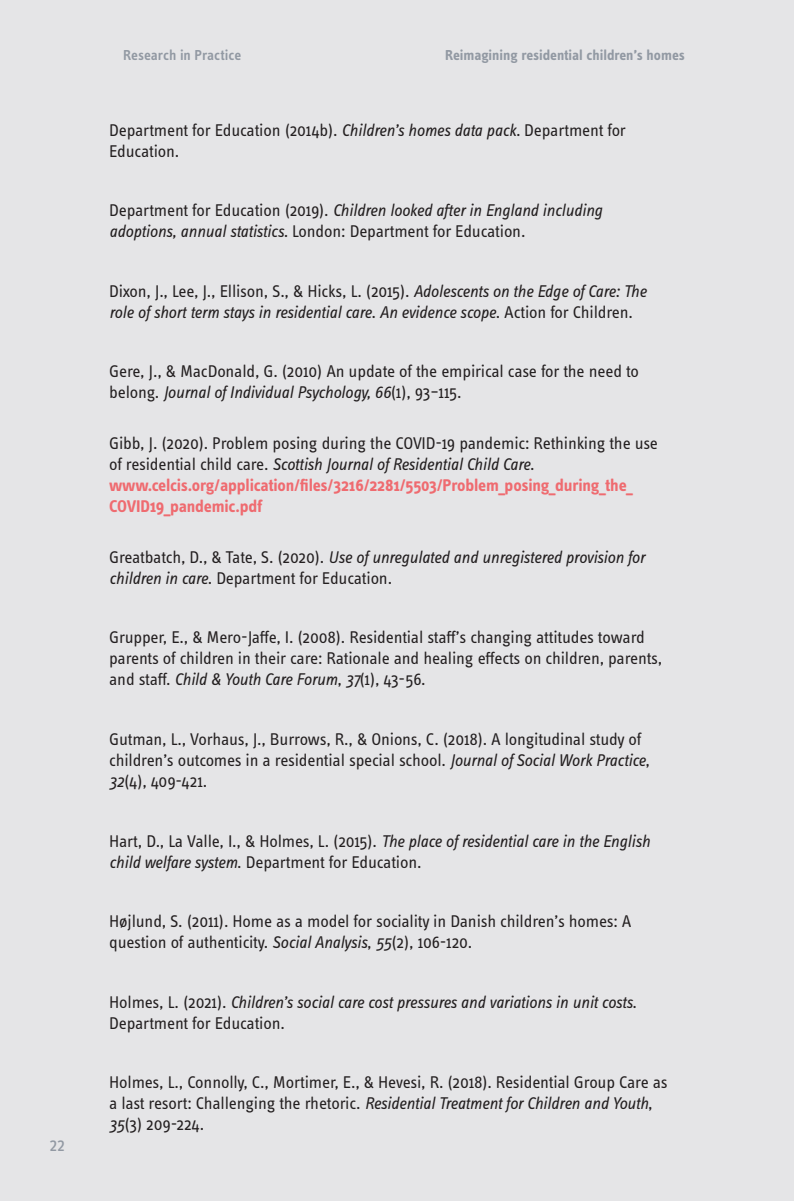
<style>
.page{position:relative;width:794px;height:1201px;background:#fff}
.page>*{position:absolute;margin:0;border:0;box-sizing:border-box;transform-origin:0 0}
.EndNote_Bibliography{font:17.5px/21px "Info Text Pro";letter-spacing:-.01em;color:#231f20}
.EndNote_Bibliography-2{font:italic 17.5px/21px "Info Text Pro";letter-spacing:-.015em;color:#231f20}
.EndNote_Bibliography-3{font:700 17.5px/21px "Info Text Pro";letter-spacing:-.01em;color:#ef6b70}
.t1{font:17.5px "Info Text Pro";color:#9299a3}
.t2{font:700 14.88px "Info Text Pro";color:#9299a3}
.t3{font:600 14.88px "Info Text Pro";letter-spacing:-.005em;color:#9299a3}
.s1{font-style:italic}
.s2{font-style:normal}
</style>
<div class="page">
<div style="left:0;top:0;width:794px;height:1200px;background:#e5e5e7"></div>
<p class="t1" style="left:50px;top:1135px;width:17px">22</p>
<p class="t3" style="left:123px;top:46px;width:120px">Research in Practice</p>
<p class="t2" style="left:445px;top:46px;width:241px">Reimagining residential children’s homes</p>
<p class="EndNote_Bibliography" style="left:109px;top:119px;width:518px">Department for Education (2014b). <span class="s1">Children’s homes data pack.</span> Department for<br>Education.</p>
<p class="EndNote_Bibliography-2" style="left:109px;top:199px;width:495px"><span class="s2">Department for Education (2019).</span> Children looked after in England including adoptions, annual statistics. <span class="s2">London: Department for Education.</span></p>
<p class="EndNote_Bibliography-2" style="left:109px;top:280px;width:539px"><span class="s2">Dixon, J., Lee, J., Ellison, S., &amp; Hicks, L. (2015).</span> Adolescents on the Edge of Care: The role of short term stays in residential care. An evidence scope<span class="s2">. Action for Children.</span></p>
<p class="EndNote_Bibliography" style="left:109px;top:360px;width:531px">Gere, J., &amp; MacDonald, G. (2010) An update of the empirical case for the need to belong. <span class="s1">Journal of Individual Psychology, 66</span>(1), 93–115.</p>
<p class="EndNote_Bibliography" style="left:109px;top:432px;width:550px">Gibb, J. (2020). Problem posing during the COVID-19 pandemic: Rethinking the use of residential child care. <span class="s1">Scottish Journal of Residential Child Care</span>.</p>
<p class="EndNote_Bibliography-3" style="left:109px;top:474px;width:525px">www.celcis.org/application/files/3216/2281/5503/Problem_posing_during_the_<br>COVID19_pandemic.pdf</p>
<p class="EndNote_Bibliography-2" style="left:109px;top:546px;width:537px"><span class="s2">Greatbatch, D., &amp; Tate, S. (2020).</span> Use of unregulated and unregistered provision for children in care<span class="s2">. Department for Education.</span></p>
<p class="EndNote_Bibliography" style="left:109px;top:626px;width:554px">Grupper, E., &amp; Mero-Jaffe, I. (2008). Residential staff’s changing attitudes toward parents of children in their care: Rationale and healing effects on children, parents, and staff. <span class="s1">Child &amp; Youth Care Forum</span>, <span class="s1">37</span>(1), 43-56.</p>
<p class="EndNote_Bibliography" style="left:109px;top:728px;width:542px">Gutman, L., Vorhaus, J., Burrows, R., &amp; Onions, C. (2018). A longitudinal study of children’s outcomes in a residential special school. <span class="s1">Journal of Social Work Practice</span>,<br><span class="s1">32</span>(4), 409-421.</p>
<p class="EndNote_Bibliography" style="left:109px;top:829px;width:542px">Hart, D., La Valle, I., &amp; Holmes, L. (2015). <span class="s1">The place of residential care in the English child welfare system</span>. Department for Education.</p>
<p class="EndNote_Bibliography" style="left:109px;top:910px;width:524px">Højlund, S. (2011). Home as a model for sociality in Danish children’s homes: A question of authenticity. <span class="s1">Social Analysis</span>, <span class="s1">55</span>(2), 106-120.</p>
<p class="EndNote_Bibliography-2" style="left:109px;top:990px;width:529px"><span class="s2">Holmes, L. (2021).</span> Children’s social care cost pressures and variations in unit costs<span class="s2">.<br>Department for Education.</span></p>
<p class="EndNote_Bibliography" style="left:109px;top:1071px;width:560px">Holmes, L., Connolly, C., Mortimer, E., &amp; Hevesi, R. (2018). Residential Group Care as a last resort: Challenging the rhetoric. <span class="s1">Residential Treatment for Children and Youth</span>,<br><span class="s1">35</span>(3) 209-224.</p>
</div>
